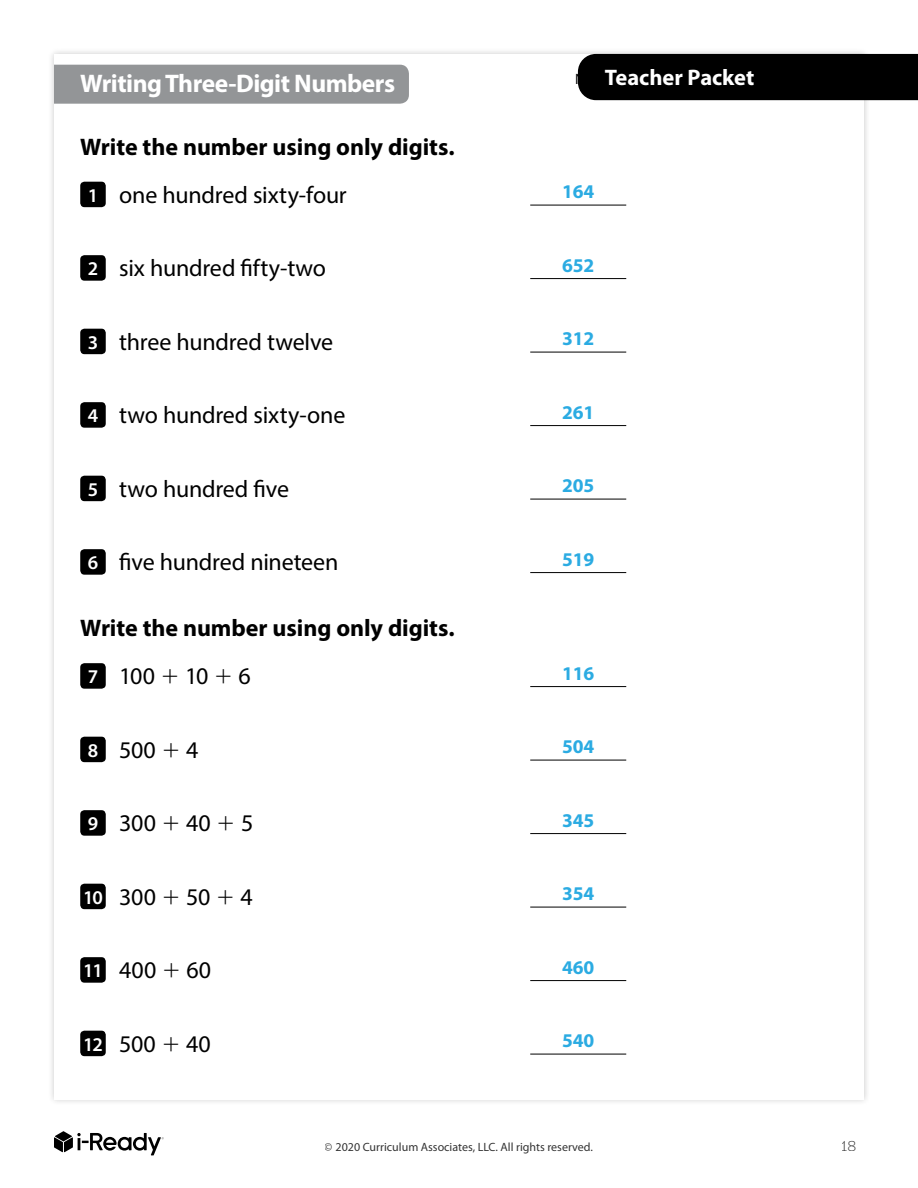
<style>
.page{position:relative;width:918px;height:1188px;background:#fff}
.page>*{position:absolute;margin:0;border:0;box-sizing:border-box;transform-origin:0 0}
.t1{font:700 25.5px "Myriad Pro";letter-spacing:-.02em;color:#fff}
.t2{font:24px "Myriad Pro";letter-spacing:-.01em;color:#000}
.t3{font:700 24px/48px "Myriad Pro";letter-spacing:-.005em;color:#000}
.t4{font:700 22.5px "Myriad Pro";letter-spacing:-.005em;color:#fff}
.t5{font:700 19.5px "Myriad Pro";color:#2babe2}
.t6{font:300 15px "Jubilat";color:#000}
.t7{font:12px "Myriad Pro";color:#000}
.s1{font-weight:600;font-size:19.5px;color:#fff}
.s2{font-weight:400}
</style>
<div class="page">
<svg style="left:54px;top:1131px;width:110px;height:24px"></svg>
<div style="left:48px;top:48px;width:823px;height:1058px;background:#000;opacity:.2"></div>
<div style="left:54px;top:54px;width:810px;height:1046px;background:#fff"></div>
<hr style="left:530px;top:205px;width:96px;height:1px;background:#000">
<hr style="left:530px;top:278px;width:96px;height:1px;background:#000">
<hr style="left:530px;top:352px;width:96px;height:1px;background:#000">
<hr style="left:530px;top:425px;width:96px;height:1px;background:#000">
<hr style="left:530px;top:499px;width:96px;height:1px;background:#000">
<hr style="left:530px;top:572px;width:96px;height:1px;background:#000">
<div style="left:80px;top:182px;width:26px;height:25px;background:#000;border-radius:4px"></div>
<div style="left:80px;top:255px;width:26px;height:26px;background:#000;border-radius:4px"></div>
<div style="left:80px;top:329px;width:26px;height:25px;background:#000;border-radius:4px"></div>
<div style="left:80px;top:402px;width:26px;height:26px;background:#000;border-radius:4px"></div>
<div style="left:80px;top:476px;width:26px;height:25px;background:#000;border-radius:4px"></div>
<div style="left:80px;top:549px;width:26px;height:26px;background:#000;border-radius:4px"></div>
<div style="left:54px;top:65px;width:355px;height:39px;background:#939597"></div>
<hr style="left:530px;top:686px;width:96px;height:1px;background:#000">
<hr style="left:530px;top:760px;width:96px;height:1px;background:#000">
<hr style="left:530px;top:833px;width:96px;height:1px;background:#000">
<hr style="left:530px;top:907px;width:96px;height:1px;background:#000">
<hr style="left:530px;top:980px;width:96px;height:1px;background:#000">
<hr style="left:530px;top:1054px;width:96px;height:1px;background:#000">
<div style="left:80px;top:663px;width:26px;height:26px;background:#000;border-radius:4px"></div>
<div style="left:80px;top:737px;width:26px;height:25px;background:#000;border-radius:4px"></div>
<div style="left:80px;top:810px;width:26px;height:26px;background:#000;border-radius:4px"></div>
<div style="left:80px;top:884px;width:26px;height:25px;background:#000;border-radius:4px"></div>
<div style="left:80px;top:957px;width:26px;height:26px;background:#000;border-radius:4px"></div>
<div style="left:80px;top:1031px;width:26px;height:25px;background:#000;border-radius:4px"></div>
<div style="left:578px;top:54px;width:340px;height:46px;background:#000"></div>
<p class="t1" style="left:80px;top:66px;width:316px">Writing Three-Digit Numbers</p>
<p class="t4" style="left:605px;top:65px;width:151px">Teacher Packet</p>
<p class="t3" style="left:80px;top:122px;width:376px">Write the number using only digits.</p>
<p class="t2" style="left:88px;top:180px;width:261px"><span class="s1">1</span> one hundred sixty-four</p>
<p class="t5" style="left:562px;top:179px;width:34px">164</p>
<p class="t2" style="left:88px;top:253px;width:240px"><span class="s1">2</span> six hundred fifty-two</p>
<p class="t5" style="left:562px;top:253px;width:34px">652</p>
<p class="t2" style="left:88px;top:327px;width:247px"><span class="s1">3</span> three hundred twelve</p>
<p class="t5" style="left:562px;top:326px;width:34px">312</p>
<p class="t2" style="left:88px;top:400px;width:259px"><span class="s1">4</span> two hundred sixty-one</p>
<p class="t5" style="left:562px;top:400px;width:34px">261</p>
<p class="t2" style="left:88px;top:474px;width:203px"><span class="s1">5</span> two hundred five</p>
<p class="t5" style="left:562px;top:473px;width:34px">205</p>
<p class="t2" style="left:88px;top:547px;width:252px"><span class="s1">6</span> five hundred nineteen</p>
<p class="t5" style="left:562px;top:547px;width:34px">519</p>
<p class="t3" style="left:88px;top:603px;width:369px;text-indent:-8px">Write the number using only digits.<br><span class="s1">7</span> <span class="s2">100</span></p>
<p class="t2" style="left:185px;top:661px;width:25px">10</p>
<p class="t2" style="left:239px;top:661px;width:14px">6</p>
<p class="t5" style="left:562px;top:661px;width:34px">116</p>
<p class="t2" style="left:88px;top:735px;width:70px"><span class="s1">8</span> 500</p>
<p class="t2" style="left:186px;top:735px;width:14px">4</p>
<p class="t5" style="left:562px;top:734px;width:34px">504</p>
<p class="t2" style="left:88px;top:808px;width:70px"><span class="s1">9</span> 300</p>
<p class="t2" style="left:186px;top:808px;width:26px">40</p>
<p class="t2" style="left:241px;top:808px;width:14px">5</p>
<p class="t5" style="left:562px;top:808px;width:34px">345</p>
<p class="t2" style="left:83px;top:882px;width:74px"><span class="s1">10</span> 300</p>
<p class="t2" style="left:186px;top:882px;width:26px">50</p>
<p class="t2" style="left:240px;top:882px;width:14px">4</p>
<p class="t5" style="left:562px;top:881px;width:34px">354</p>
<p class="t2" style="left:83px;top:955px;width:75px"><span class="s1">11</span> 400</p>
<p class="t2" style="left:187px;top:955px;width:26px">60</p>
<p class="t5" style="left:562px;top:955px;width:34px">460</p>
<p class="t2" style="left:83px;top:1029px;width:74px"><span class="s1">12</span> 500</p>
<p class="t2" style="left:186px;top:1029px;width:26px">40</p>
<p class="t5" style="left:562px;top:1028px;width:34px">540</p>
<p class="t7" style="left:325px;top:1140px;width:270px">© 2020 Curriculum Associates, LLC. All rights reserved.</p>
<p class="t6" style="left:842px;top:1136px;width:16px">18</p>
</div>
